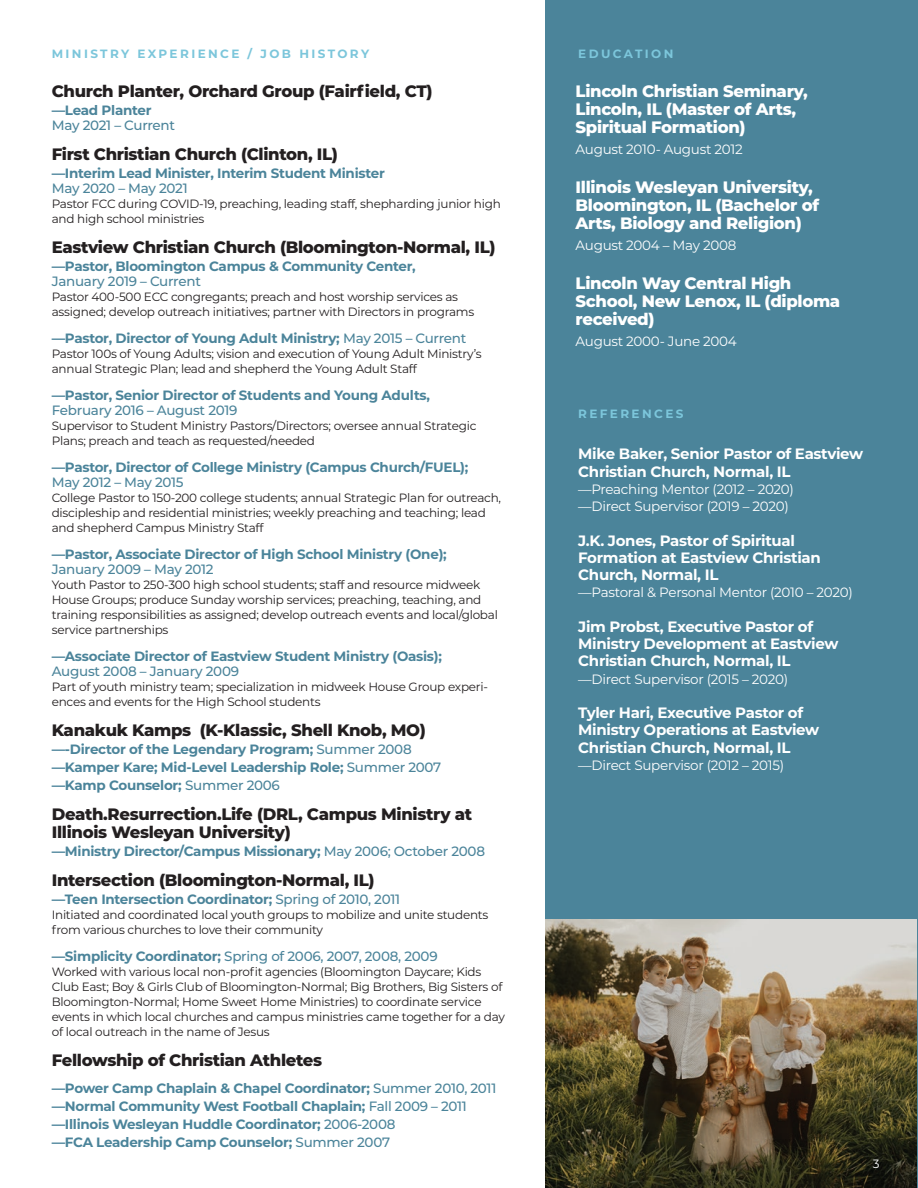
<style>
.page{position:relative;width:918px;height:1188px;background:#fff}
.page>*{position:absolute;margin:0;border:0;box-sizing:border-box;transform-origin:0 0}
.t1{font:800 16.5px/18px "Montserrat";letter-spacing:-.02em;color:#231f20}
.t2{font:800 16.5px/18px "Montserrat";letter-spacing:-.02em;color:#fff}
.t3{font:700 15px/17.2px "Montserrat";letter-spacing:-.02em;color:#fff}
.t4{font:700 13.5px/18px "Montserrat";letter-spacing:-.02em;color:#4b849a}
.t5{font:13.5px/17.2px "Montserrat";letter-spacing:-.02em;color:#fff}
.t6{font:500 13.5px "Montserrat";letter-spacing:-.02em;color:#4b849a}
.t7{font:12px/15px "Montserrat";letter-spacing:-.02em;color:#231f20}
.t8{font:700 12px "Montserrat";letter-spacing:.2em;color:#7cc6db}
.t9{font:12px "Montserrat";color:#fff}
.s1{font-weight:500}
.s2{font-weight:700}
</style>
<div class="page">
<div style="left:545px;top:0;width:373px;height:1188px;background:#4b849a"></div>
<img style="left:545px;top:920px;width:372px;height:268px">
<p class="t8" style="left:52px;top:45px;width:319px">MINISTRY EXPERIENCE / JOB HISTORY</p>
<h1 class="t1" style="left:52px;top:82px;width:382px">Church Planter, Orchard Group (Fairfield, CT)</h1>
<p class="t4" style="left:52px;top:101px;width:101px">—Lead Planter</p>
<p class="t6" style="left:52px;top:116px;width:125px">May 2021 – Current</p>
<h1 class="t1" style="left:52px;top:145px;width:288px">First Christian Church (Clinton, IL)</h1>
<p class="t4" style="left:52px;top:164px;width:335px">—Interim Lead Minister, Interim Student Minister</p>
<p class="t6" style="left:52px;top:179px;width:137px">May 2020 – May 2021</p>
<p class="t7" style="left:52px;top:196px;width:451px">Pastor FCC during COVID-19, preaching, leading staff, shepharding junior high and high school ministries</p>
<h1 class="t1" style="left:52px;top:238px;width:445px">Eastview Christian Church (Bloomington-Normal, IL)</h1>
<p class="t4" style="left:52px;top:257px;width:366px">—Pastor, Bloomington Campus &amp; Community Center,</p>
<p class="t6" style="left:52px;top:272px;width:151px">January 2019 – Current</p>
<p class="t7" style="left:52px;top:289px;width:424px">Pastor 400-500 ECC congregants; preach and host worship services as assigned; develop outreach initiatives; partner with Directors in programs</p>
<p class="t4" style="left:52px;top:329px;width:416px">—Pastor, Director of Young Adult Ministry; <span class="s1">May 2015 – Current</span></p>
<p class="t7" style="left:52px;top:346px;width:432px">Pastor 100s of Young Adults; vision and execution of Young Adult Ministry’s annual Strategic Plan; lead and shepherd the Young Adult Staff</p>
<p class="t4" style="left:52px;top:386px;width:380px">—Pastor, Senior Director of Students and Young Adults,</p>
<p class="t6" style="left:52px;top:401px;width:187px">February 2016 – August 2019</p>
<p class="t7" style="left:52px;top:418px;width:426px">Supervisor to Student Ministry Pastors/Directors; oversee annual Strategic<br>Plans; preach and teach as requested/needed</p>
<p class="t4" style="left:52px;top:458px;width:418px">—Pastor, Director of College Ministry (Campus Church/FUEL);</p>
<p class="t6" style="left:52px;top:473px;width:134px">May 2012 – May 2015</p>
<p class="t7" style="left:52px;top:490px;width:451px">College Pastor to 150-200 college students; annual Strategic Plan for outreach, discipleship and residential ministries; weekly preaching and teaching; lead and shepherd Campus Ministry Staff</p>
<p class="t4" style="left:52px;top:545px;width:397px">—Pastor, Associate Director of High School Ministry (One);</p>
<p class="t6" style="left:52px;top:560px;width:163px">January 2009 – May 2012</p>
<p class="t7" style="left:52px;top:577px;width:448px">Youth Pastor to 250-300 high school students; staff and resource midweek House Groups; produce Sunday worship services; preaching, teaching, and training responsibilities as assigned; develop outreach events and local/global service partnerships</p>
<p class="t4" style="left:52px;top:647px;width:392px">—Associate Director of Eastview Student Ministry (Oasis);</p>
<p class="t6" style="left:52px;top:662px;width:189px">August 2008 – January 2009</p>
<p class="t7" style="left:52px;top:679px;width:438px">Part of youth ministry team; specialization in midweek House Group experi&shy;ences and events for the High School students</p>
<h1 class="t1" style="left:52px;top:721px;width:376px">Kanakuk Kamps (K-Klassic, Shell Knob, MO)</h1>
<p class="t4" style="left:52px;top:740px;width:391px">—-Director of the Legendary Program; <span class="s1">Summer 2008 </span>—Kamper Kare; Mid-Level Leadership Role; <span class="s1">Summer 2007 </span>—Kamp Counselor; <span class="s1">Summer 2006</span></p>
<h1 class="t1" style="left:52px;top:805px;width:422px">Death.Resurrection.Life (DRL, Campus Ministry at<br>Illinois Wesleyan University)</h1>
<p class="t4" style="left:52px;top:842px;width:435px">—Ministry Director/Campus Missionary; <span class="s1">May 2006; October 2008</span></p>
<h1 class="t1" style="left:52px;top:871px;width:324px">Intersection (Bloomington-Normal, IL)</h1>
<p class="t4" style="left:52px;top:890px;width:350px">—Teen Intersection Coordinator; <span class="s1">Spring of 2010, 2011</span></p>
<p class="t7" style="left:52px;top:907px;width:438px">Initiated and coordinated local youth groups to mobilize and unite students from various churches to love their community</p>
<p class="t6" style="left:52px;top:947px;width:387px"><span class="s2">—Simplicity Coordinator;</span> Spring of 2006, 2007, 2008, 2009</p>
<p class="t7" style="left:52px;top:964px;width:455px">Worked with various local non-profit agencies (Bloomington Daycare; Kids Club East; Boy &amp; Girls Club of Bloomington-Normal; Big Brothers, Big Sisters of Bloomington-Normal; Home Sweet Home Ministries) to coordinate service events in which local churches and campus ministries came together for a day of local outreach in the name of Jesus</p>
<h1 class="t1" style="left:52px;top:1051px;width:272px">Fellowship of Christian Athletes</h1>
<p class="t4" style="left:52px;top:1079px;width:446px">—Power Camp Chaplain &amp; Chapel Coordinator; <span class="s1">Summer 2010, 2011 </span>—Normal Community West Football Chaplain; <span class="s1">Fall 2009 – 2011 </span>—Illinois Wesleyan Huddle Coordinator; <span class="s1">2006-2008<br></span>—FCA Leadership Camp Counselor; <span class="s1">Summer 2007</span></p>
<p class="t8" style="left:578px;top:45px;width:97px">EDUCATION</p>
<h1 class="t2" style="left:576px;top:82px;width:234px">Lincoln Christian Seminary,<br>Lincoln, IL (Master of Arts,<br>Spiritual Formation)</h1>
<p class="t5" style="left:576px;top:141px;width:169px">August 2010- August 2012</p>
<h1 class="t2" style="left:576px;top:178px;width:245px">Illinois Wesleyan University,<br>Bloomington, IL (Bachelor of<br>Arts, Biology and Religion)</h1>
<p class="t5" style="left:576px;top:237px;width:162px">August 2004 – May 2008</p>
<h1 class="t2" style="left:576px;top:274px;width:266px">Lincoln Way Central High<br>School, New Lenox, IL (diploma received)</h1>
<p class="t5" style="left:576px;top:333px;width:163px">August 2000- June 2004</p>
<p class="t8" style="left:578px;top:405px;width:107px">REFERENCES</p>
<p class="t3" style="left:578px;top:445px;width:287px">Mike Baker, Senior Pastor of Eastview<br>Christian Church, Normal, IL</p>
<p class="t5" style="left:578px;top:480px;width:217px">—Preaching Mentor (2012 – 2020) —Direct Supervisor (2019 – 2020)</p>
<p class="t3" style="left:578px;top:531px;width:244px">J.K. Jones, Pastor of Spiritual<br>Formation at Eastview Christian<br>Church, Normal, IL</p>
<p class="t5" style="left:578px;top:583px;width:276px">—Pastoral &amp; Personal Mentor (2010 – 2020)</p>
<p class="t3" style="left:578px;top:617px;width:262px">Jim Probst, Executive Pastor of<br>Ministry Development at Eastview<br>Christian Church, Normal, IL</p>
<p class="t5" style="left:578px;top:670px;width:212px">—Direct Supervisor (2015 – 2020)</p>
<p class="t3" style="left:578px;top:703px;width:243px">Tyler Hari, Executive Pastor of<br>Ministry Operations at Eastview<br>Christian Church, Normal, IL</p>
<p class="t5" style="left:578px;top:756px;width:208px">—Direct Supervisor (2012 – 2015)</p>
<p class="t9" style="left:873px;top:1155px;width:8px">3</p>
</div>
